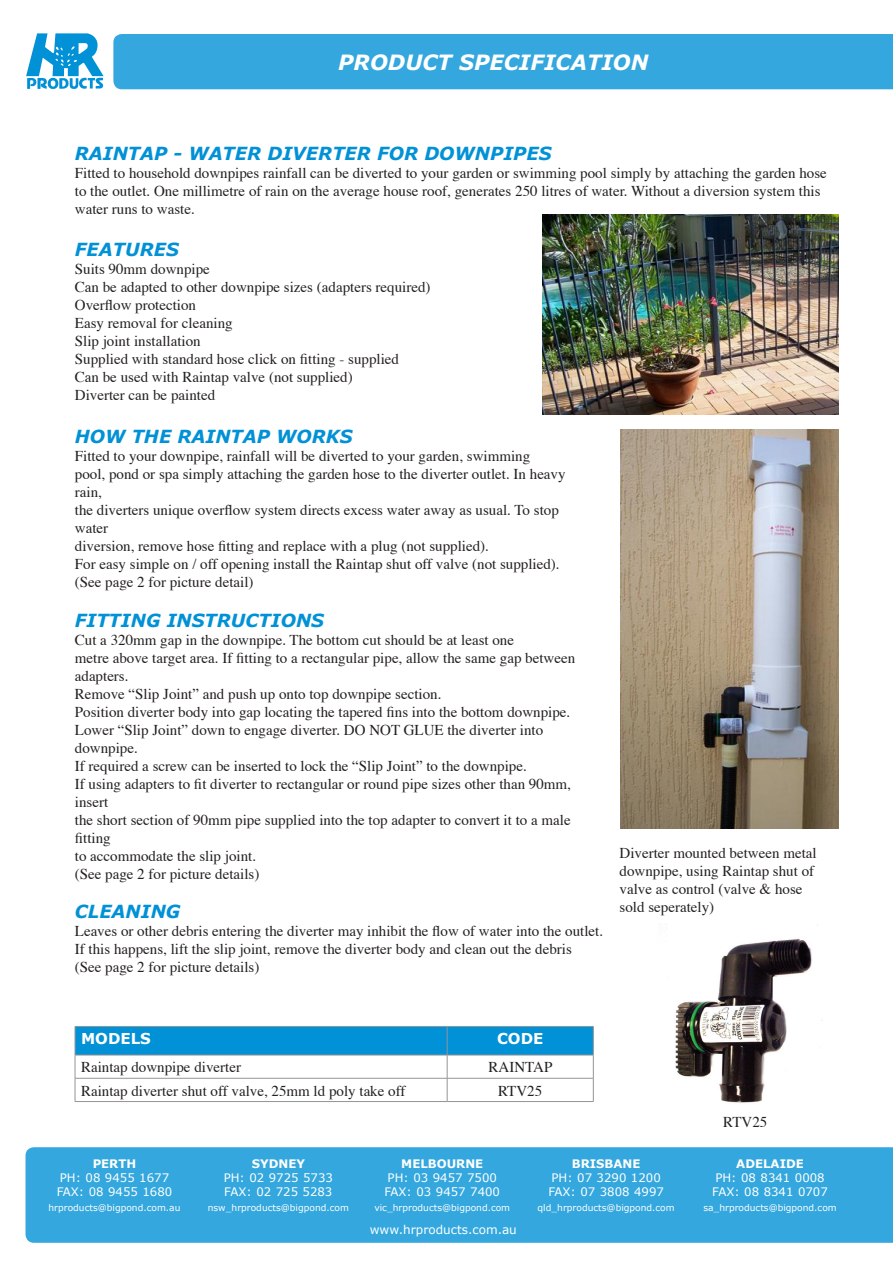
<style>
.page{position:relative;width:893px;height:1263px;background:#fff}
.page>*{position:absolute;margin:0;border:0;box-sizing:border-box;transform-origin:0 0}
.t1{font:italic 700 21px "Verdana";color:#fff}
.t2{font:italic 700 18px "Verdana";color:#0091d6}
.t3{font:15px/18px "Times";color:#231f20}
.t4{font:700 15px "Verdana";color:#fff}
.t5{font:12px "Verdana";color:#fff}
.t6{font:11.7px "Verdana";color:#fff}
.t7{font:700 11.7px "Verdana";color:#fff}
.t8{font:9.15px "Verdana";color:#fff}
</style>
<div class="page">
<div style="left:113px;top:34px;width:780px;height:55px;background:#33a7de"></div>
<img style="left:26px;top:33px;width:78px;height:56px">
<div style="left:26px;top:1147px;width:867px;height:96px;background:#33a7de"></div>
<svg style="left:75px;top:1026px;width:519px;height:75px"></svg>
<hr style="left:75px;top:1101px;width:372px;height:1px;background:#939598">
<hr style="left:447px;top:1101px;width:146px;height:1px;background:#939598">
<img style="left:675px;top:939px;width:147px;height:164px">
<img style="left:543px;top:214px;width:296px;height:201px">
<img style="left:620px;top:429px;width:219px;height:399px">
<p class="t1" style="left:338px;top:49px;width:312px">PRODUCT SPECIFICATION</p>
<p class="t2" style="left:75px;top:142px;width:478px">RAINTAP - WATER DIVERTER FOR DOWNPIPES</p>
<p class="t3" style="left:75px;top:163px;width:754px">Fitted to household downpipes rainfall can be diverted to your garden or swimming pool simply by attaching the garden hose to the outlet. One millimetre of rain on the average house roof, generates 250 litres of water. Without a diversion system this water runs to waste.</p>
<p class="t2" style="left:75px;top:238px;width:106px">FEATURES</p>
<p class="t3" style="left:75px;top:259px;width:137px">Suits 90mm downpipe</p>
<p class="t3" style="left:75px;top:277px;width:357px">Can be adapted to other downpipe sizes (adapters required)</p>
<p class="t3" style="left:75px;top:295px;width:123px">Overflow protection</p>
<p class="t3" style="left:75px;top:313px;width:159px">Easy removal for cleaning</p>
<p class="t3" style="left:75px;top:331px;width:127px">Slip joint installation</p>
<p class="t3" style="left:75px;top:349px;width:326px">Supplied with standard hose click on fitting - supplied</p>
<p class="t3" style="left:75px;top:367px;width:279px">Can be used with Raintap valve (not supplied)</p>
<p class="t3" style="left:75px;top:385px;width:142px">Diverter can be painted</p>
<p class="t2" style="left:75px;top:425px;width:279px">HOW THE RAINTAP WORKS</p>
<p class="t3" style="left:75px;top:446px;width:457px">Fitted to your downpipe, rainfall will be diverted to your garden, swimming</p>
<p class="t3" style="left:75px;top:464px;width:492px">pool, pond or spa simply attaching the garden hose to the diverter outlet. In heavy rain,</p>
<p class="t3" style="left:75px;top:500px;width:485px">the diverters unique overflow system directs excess water away as usual. To stop water</p>
<p class="t3" style="left:75px;top:536px;width:416px">diversion, remove hose fitting and replace with a plug (not supplied).</p>
<p class="t3" style="left:75px;top:554px;width:486px">For easy simple on / off opening install the Raintap shut off valve (not supplied).</p>
<p class="t3" style="left:75px;top:572px;width:180px">(See page 2 for picture detail)</p>
<p class="t2" style="left:75px;top:609px;width:251px">FITTING INSTRUCTIONS</p>
<p class="t3" style="left:75px;top:629px;width:441px">Cut a 320mm gap in the downpipe. The bottom cut should be at least one</p>
<p class="t3" style="left:75px;top:647px;width:502px">metre above target area. If fitting to a rectangular pipe, allow the same gap between adapters.</p>
<p class="t3" style="left:75px;top:683px;width:368px">Remove “Slip Joint” and push up onto top downpipe section.</p>
<p class="t3" style="left:75px;top:701px;width:497px">Position diverter body into gap locating the tapered fins into the bottom downpipe.</p>
<p class="t3" style="left:75px;top:719px;width:470px">Lower “Slip Joint” down to engage diverter. DO NOT GLUE the diverter into downpipe.</p>
<p class="t3" style="left:75px;top:755px;width:453px">If required a screw can be inserted to lock the “Slip Joint” to the downpipe.</p>
<p class="t3" style="left:75px;top:773px;width:498px">If using adapters to fit diverter to rectangular or round pipe sizes other than 90mm, insert</p>
<p class="t3" style="left:75px;top:809px;width:497px">the short section of 90mm pipe supplied into the top adapter to convert it to a male fitting</p>
<p class="t3" style="left:75px;top:845px;width:183px">to accommodate the slip joint.</p>
<p class="t3" style="left:75px;top:863px;width:186px">(See page 2 for picture details)</p>
<p class="t2" style="left:75px;top:900px;width:107px">CLEANING</p>
<p class="t3" style="left:75px;top:921px;width:530px">Leaves or other debris entering the diverter may inhibit the flow of water into the outlet.</p>
<p class="t3" style="left:75px;top:939px;width:499px">If this happens, lift the slip joint, remove the diverter body and clean out the debris</p>
<p class="t3" style="left:75px;top:957px;width:186px">(See page 2 for picture details)</p>
<p class="t3" style="left:620px;top:842px;width:199px">Diverter mounted between metal</p>
<p class="t3" style="left:620px;top:860px;width:196px">downpipe, using Raintap shut of valve as control (valve &amp; hose sold seperately)</p>
<p class="t4" style="left:81px;top:1029px;width:71px">MODELS</p>
<p class="t4" style="left:497px;top:1029px;width:48px">CODE</p>
<p class="t3" style="left:81px;top:1057px;width:161px">Raintap downpipe diverter</p>
<p class="t3" style="left:489px;top:1057px;width:65px">RAINTAP</p>
<p class="t3" style="left:81px;top:1080px;width:326px">Raintap diverter shut off valve, 25mm ld poly take off</p>
<p class="t3" style="left:498px;top:1080px;width:46px">RTV25</p>
<p class="t7" style="left:93px;top:1156px;width:45px">PERTH</p>
<p class="t6" style="left:60px;top:1170px;width:111px">PH: 08 9455 1677</p>
<p class="t6" style="left:57px;top:1185px;width:117px">FAX: 08 9455 1680</p>
<p class="t8" style="left:49px;top:1202px;width:133px">hrproducts@bigpond.com.au</p>
<p class="t7" style="left:252px;top:1156px;width:55px">SYDNEY</p>
<p class="t6" style="left:224px;top:1170px;width:111px">PH: 02 9725 5733</p>
<p class="t6" style="left:224px;top:1185px;width:110px">FAX: 02 725 5283</p>
<p class="t8" style="left:208px;top:1202px;width:143px">nsw_hrproducts@bigpond.com</p>
<p class="t7" style="left:401px;top:1156px;width:84px">MELBOURNE</p>
<p class="t6" style="left:388px;top:1170px;width:111px">PH: 03 9457 7500</p>
<p class="t6" style="left:384px;top:1185px;width:117px">FAX: 03 9457 7400</p>
<p class="t8" style="left:374px;top:1202px;width:137px">vic_hrproducts@bigpond.com</p>
<p class="t5" style="left:370px;top:1222px;width:149px">www.hrproducts.com.au</p>
<p class="t7" style="left:572px;top:1156px;width:70px">BRISBANE</p>
<p class="t6" style="left:551px;top:1170px;width:111px">PH: 07 3290 1200</p>
<p class="t6" style="left:548px;top:1185px;width:117px">FAX: 07 3808 4997</p>
<p class="t8" style="left:538px;top:1202px;width:139px">qld_hrproducts@bigpond.com</p>
<p class="t3" style="left:723px;top:1112px;width:46px">RTV25</p>
<p class="t7" style="left:736px;top:1156px;width:69px">ADELAIDE</p>
<p class="t6" style="left:715px;top:1170px;width:111px">PH: 08 8341 0008</p>
<p class="t6" style="left:712px;top:1185px;width:117px">FAX: 08 8341 0707</p>
<p class="t8" style="left:703px;top:1202px;width:135px">sa_hrproducts@bigpond.com</p>
</div>
